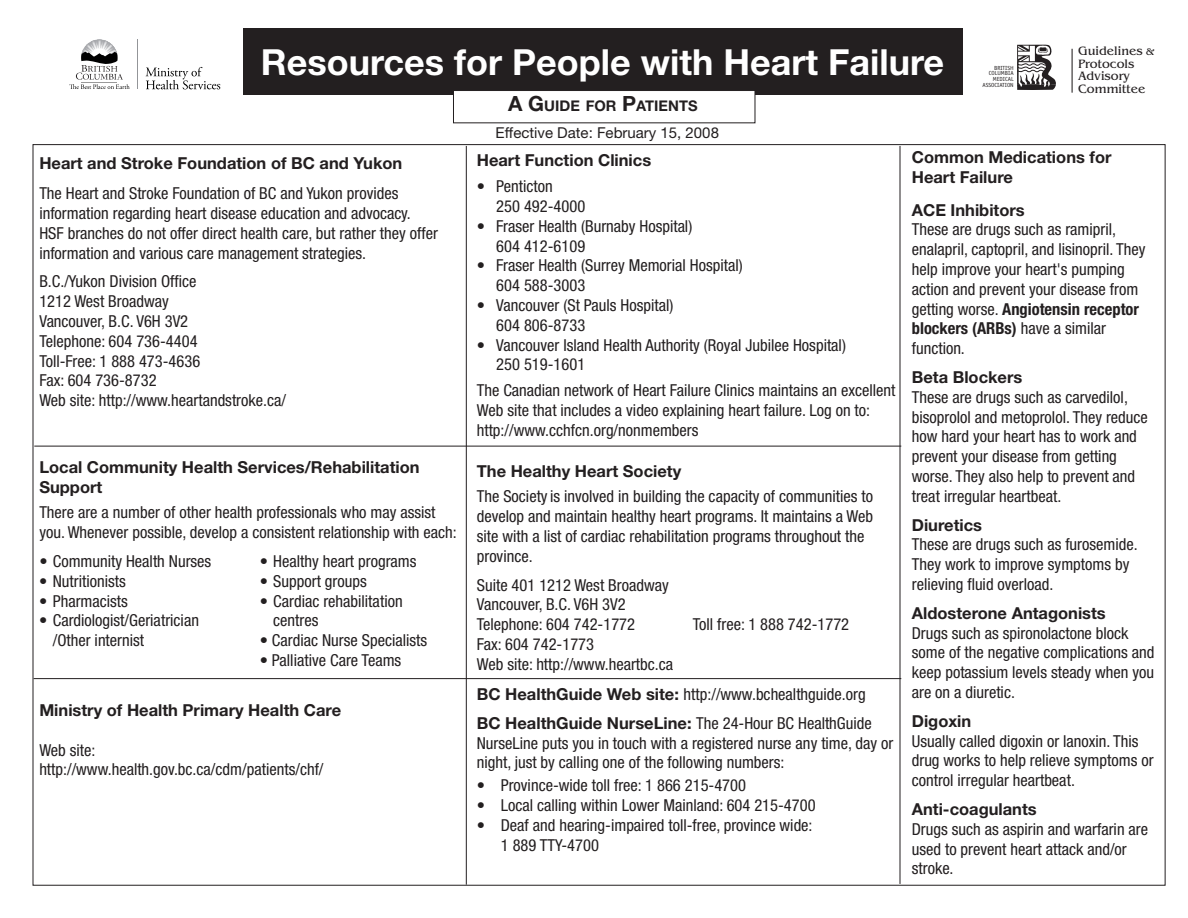
<style>
.page{position:relative;width:1188px;height:918px;background:#fff}
.page>*{position:absolute;margin:0;border:0;box-sizing:border-box;transform-origin:0 0}
.t1{font:700 36px "Helvetica Neue";color:#fff}
.t2{font:condensed 16.5px/19.8px "Helvetica Neue";color:#231f20}
.t3{font:700 16.5px/19.8px "Helvetica Neue";color:#231f20}
.t4{font:15px "Helvetica Neue";color:#231f20}
.t5{font:700 14.7px "Helvetica Neue";color:#231f20}
.t6{font:12.6px/12.6px "Benguiat";color:#231f20}
.t7{font:5.85px/5.8px "Officina Sans";color:#231f20;text-align:right}
.s1{font-size:10.35px}
.s2{font-size:21px}
.s3{font-weight:700}
.s4{font-weight:700;font-stretch:normal}
</style>
<div class="page">
<div style="left:243px;top:29px;width:720px;height:66px;background:#231f20"></div>
<div style="left:453px;top:91px;width:302px;height:32px;background:#fff"></div>
<div style="left:453px;top:90px;width:302px;height:33px;border:1px solid #231f20"></div>
<hr style="left:466px;top:146px;width:1px;height:739px;background:#231f20">
<hr style="left:900px;top:146px;width:1px;height:738px;background:#231f20">
<hr style="left:34px;top:446px;width:867px;height:1px;background:#231f20">
<hr style="left:34px;top:678px;width:867px;height:1px;background:#231f20">
<hr style="left:1072px;top:49px;width:1px;height:44px;background:#231f20">
<svg style="left:1017px;top:45px;width:39px;height:45px"></svg>
<hr style="left:137px;top:40px;width:1px;height:49px;background:#939598">
<svg style="left:69px;top:39px;width:61px;height:50px"></svg>
<svg style="left:146px;top:67px;width:74px;height:22px"></svg>
<p class="t6" style="left:1078px;top:45px;width:78px">Guidelines <span class="s1">&amp;<br></span>Protocols<br>Advisory<br>Committee</p>
<h1 class="t1" style="left:261px;top:40px;width:685px">Resources for People with Heart Failure</h1>
<p class="t5" style="left:508px;top:97px;width:191px"><span class="s2">A G</span>uide for <span class="s2">P</span>atients</p>
<p class="t4" style="left:496px;top:124px;width:225px">Effective Date: February 15, 2008</p>
<p class="t3" style="left:39px;top:152px;width:365px">Heart and Stroke Foundation of BC and Yukon</p>
<p class="t2" style="left:39px;top:183px;width:400px">The Heart and Stroke Foundation of BC and Yukon provides information regarding heart disease education and advocacy.<br>HSF branches do not offer direct health care, but rather they offer information and various care management strategies.</p>
<p class="t2" style="left:39px;top:272px;width:248px">B.C./Yukon Division Office<br>1212 West Broadway<br>Vancouver, B.C. V6H 3V2<br>Telephone: 604 736-4404<br>Toll-Free: 1 888 473-4636<br>Fax: 604 736-8732<br>Web site: http://www.heartandstroke.ca/</p>
<p class="t7" style="left:982px;top:65px;width:33px">BRITISH<br>COLUMBIA<br>MEDICAL<br>ASSOCIATION</p>
<p class="t3" style="left:912px;top:147px;width:201px">Common Medications for<br>Heart Failure</p>
<p class="t3" style="left:912px;top:199px;width:115px">ACE Inhibitors</p>
<p class="t2" style="left:912px;top:219px;width:235px">These are drugs such as ramipril, enalapril, captopril, and lisinopril. They help improve your heart's pumping action and prevent your disease from getting worse. <span class="s3">Angiotensin receptor blockers (ARBs)</span> have a similar function.</p>
<p class="t3" style="left:912px;top:367px;width:112px">Beta Blockers</p>
<p class="t2" style="left:912px;top:387px;width:238px">These are drugs such as carvedilol, bisoprolol and metoprolol. They reduce how hard your heart has to work and prevent your disease from getting worse. They also help to prevent and treat irregular heartbeat.</p>
<p class="t3" style="left:912px;top:514px;width:72px">Diuretics</p>
<p class="t2" style="left:912px;top:534px;width:227px">These are drugs such as furosemide.<br>They work to improve symptoms by relieving fluid overload.</p>
<p class="t3" style="left:912px;top:603px;width:196px">Aldosterone Antagonists</p>
<p class="t2" style="left:912px;top:623px;width:244px">Drugs such as spironolactone block some of the negative complications and keep potassium levels steady when you are on a diuretic.</p>
<p class="t3" style="left:912px;top:711px;width:61px">Digoxin</p>
<p class="t2" style="left:912px;top:731px;width:243px">Usually called digoxin or lanoxin. This drug works to help relieve symptoms or control irregular heartbeat.</p>
<p class="t3" style="left:912px;top:799px;width:126px">Anti-coagulants</p>
<p class="t2" style="left:912px;top:819px;width:238px">Drugs such as aspirin and warfarin are used to prevent heart attack and/or stroke.</p>
<p class="t3" style="left:477px;top:150px;width:176px">Heart Function Clinics</p>
<p class="t2" style="left:496px;top:176px;width:90px;text-indent:-20px">• Penticton<br>250 492-4000</p>
<p class="t2" style="left:496px;top:216px;width:198px;text-indent:-20px">• Fraser Health (Burnaby Hospital)<br>604 412-6109</p>
<p class="t2" style="left:496px;top:255px;width:248px;text-indent:-20px">• Fraser Health (Surrey Memorial Hospital)<br>604 588-3003</p>
<p class="t2" style="left:496px;top:295px;width:179px;text-indent:-20px">• Vancouver (St Pauls Hospital)<br>604 806-8733</p>
<p class="t2" style="left:496px;top:335px;width:351px;text-indent:-20px">• Vancouver Island Health Authority (Royal Jubilee Hospital)<br>250 519-1601</p>
<p class="t2" style="left:477px;top:380px;width:420px">The Canadian network of Heart Failure Clinics maintains an excellent<br>Web site that includes a video explaining heart failure. Log on to: http://www.cchfcn.org/nonmembers</p>
<p class="t3" style="left:477px;top:460px;width:206px">The Healthy Heart Society</p>
<p class="t2" style="left:477px;top:486px;width:398px">The Society is involved in building the capacity of communities to develop and maintain healthy heart programs. It maintains a Web site with a list of cardiac rehabilitation programs throughout the province.</p>
<p class="t2" style="left:477px;top:575px;width:193px">Suite 401 1212 West Broadway<br>Vancouver, B.C. V6H 3V2<br>Telephone: 604 742-1772</p>
<p class="t3" style="left:39px;top:457px;width:382px">Local Community Health Services/Rehabilitation<br>Support</p>
<p class="t2" style="left:39px;top:503px;width:419px">There are a number of other health professionals who may assist you. Whenever possible, develop a consistent relationship with each:</p>
<p class="t2" style="left:39px;top:551px;width:173px">• Community Health Nurses</p>
<p class="t2" style="left:260px;top:551px;width:158px">• Healthy heart programs</p>
<p class="t2" style="left:39px;top:571px;width:88px">• Nutritionists</p>
<p class="t2" style="left:260px;top:571px;width:108px">• Support groups</p>
<p class="t2" style="left:39px;top:591px;width:90px">• Pharmacists</p>
<p class="t2" style="left:260px;top:591px;width:144px">• Cardiac rehabilitation</p>
<p class="t2" style="left:39px;top:611px;width:161px">• Cardiologist/Geriatrician</p>
<p class="t2" style="left:273px;top:611px;width:47px">centres</p>
<p class="t2" style="left:53px;top:630px;width:93px">/Other internist</p>
<p class="t2" style="left:260px;top:630px;width:169px">• Cardiac Nurse Specialists</p>
<p class="t2" style="left:260px;top:650px;width:143px">• Palliative Care Teams</p>
<p class="t3" style="left:39px;top:700px;width:303px">Ministry of Health Primary Health Care</p>
<p class="t2" style="left:39px;top:740px;width:286px">Web site: http://www.health.gov.bc.ca/cdm/patients/chf/</p>
<p class="t2" style="left:693px;top:614px;width:158px">Toll free: 1 888 742-1772</p>
<p class="t2" style="left:477px;top:634px;width:198px">Fax: 604 742-1773<br>Web site: http://www.heartbc.ca</p>
<p class="t2" style="left:477px;top:680px;width:396px;line-height:28.8px"><span class="s4">BC HealthGuide Web site:</span> http://www.bchealthguide.org<br><span class="s4">BC HealthGuide NurseLine:</span> The 24-Hour BC HealthGuide</p>
<p class="t2" style="left:477px;top:733px;width:418px">NurseLine puts you in touch with a registered nurse any time, day or night, just by calling one of the following numbers:</p>
<p class="t2" style="left:477px;top:775px;width:271px">• Province-wide toll free: 1 866 215-4700</p>
<p class="t2" style="left:477px;top:795px;width:340px">• Local calling within Lower Mainland: 604 215-4700</p>
<p class="t2" style="left:501px;top:815px;width:313px;text-indent:-24px">• Deaf and hearing-impaired toll-free, province wide:<br>1 889 TTY-4700</p>
</div>
